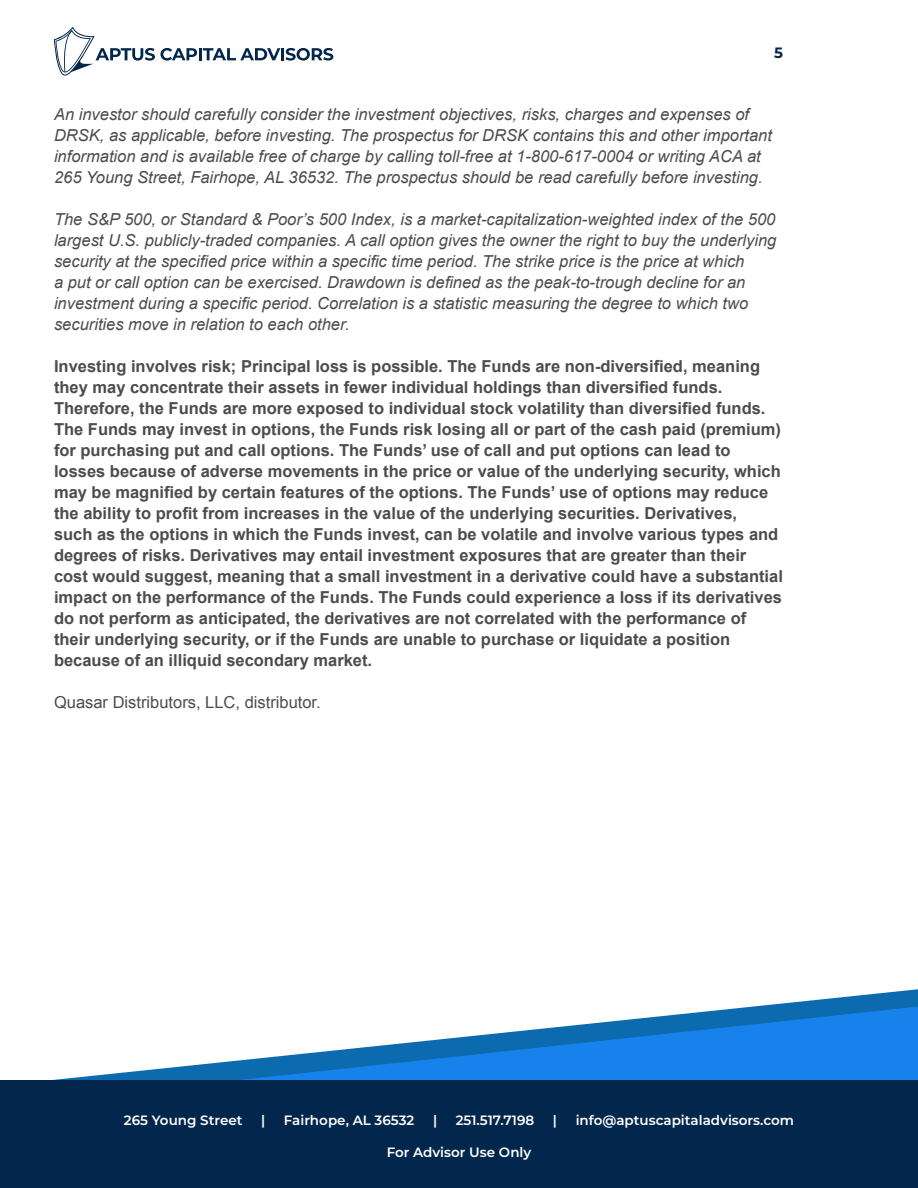
<style>
.page{position:relative;width:918px;height:1188px;background:#fff}
.page>*{position:absolute;margin:0;border:0;box-sizing:border-box;transform-origin:0 0}
.t1{font:700 16.5px/21px "Arial";color:#4c4c4c}
.t2{font:italic 16.5px/21px "Arial";color:#4c4c4c}
.t3{font:16.5px "Arial";color:#4c4c4c}
.t4{font:700 15px "Montserrat";color:#03274c}
.t5{font:600 13.5px "Montserrat";color:#fff}
</style>
<div class="page">
<svg style="left:54px;top:27px;width:279px;height:49px"></svg>
<div style="left:0;top:1080px;width:918px;height:108px;background:#03274c"></div>
<svg style="left:53px;top:989px;width:865px;height:91px"></svg>
<svg style="left:239px;top:1007px;width:679px;height:73px;fill:#1782eb"></svg>
<p class="t4" style="left:774px;top:42px;width:10px">5</p>
<p class="t2" style="left:54px;top:104px;width:720px">An investor should carefully consider the investment objectives, risks, charges and expenses of DRSK, as applicable, before investing. The prospectus for DRSK contains this and other important information and is available free of charge by calling toll-free at 1-800-617-0004 or writing ACA at 265 Young Street, Fairhope, AL 36532. The prospectus should be read carefully before investing.</p>
<p class="t2" style="left:54px;top:209px;width:724px">The S&amp;P 500, or Standard &amp; Poor’s 500 Index, is a market-capitalization-weighted index of the 500 largest U.S. publicly-traded companies. A call option gives the owner the right to buy the underlying security at the specified price within a specific time period. The strike price is the price at which<br>a put or call option can be exercised. Drawdown is defined as the peak-to-trough decline for an investment during a specific period. Correlation is a statistic measuring the degree to which two securities move in relation to each other.</p>
<p class="t1" style="left:54px;top:356px;width:730px">Investing involves risk; Principal loss is possible. The Funds are non-diversified, meaning they may concentrate their assets in fewer individual holdings than diversified funds.<br>Therefore, the Funds are more exposed to individual stock volatility than diversified funds.<br>The Funds may invest in options, the Funds risk losing all or part of the cash paid (premium) for purchasing put and call options. The Funds’ use of call and put options can lead to losses because of adverse movements in the price or value of the underlying security, which may be magnified by certain features of the options. The Funds’ use of options may reduce the ability to profit from increases in the value of the underlying securities. Derivatives,<br>such as the options in which the Funds invest, can be volatile and involve various types and degrees of risks. Derivatives may entail investment exposures that are greater than their cost would suggest, meaning that a small investment in a derivative could have a substantial impact on the performance of the Funds. The Funds could experience a loss if its derivatives do not perform as anticipated, the derivatives are not correlated with the performance of their underlying security, or if the Funds are unable to purchase or liquidate a position because of an illiquid secondary market.</p>
<p class="t3" style="left:54px;top:691px;width:268px">Quasar Distributors, LLC, distributor.</p>
<p class="t5" style="left:124px;top:1110px;width:120px">265 Young Street</p>
<p class="t5" style="left:261px;top:1110px;width:6px">|</p>
<p class="t5" style="left:284px;top:1110px;width:132px">Fairhope, AL 36532</p>
<p class="t5" style="left:433px;top:1110px;width:6px">|</p>
<p class="t5" style="left:456px;top:1110px;width:80px">251.517.7198</p>
<p class="t5" style="left:553px;top:1110px;width:6px">|</p>
<p class="t5" style="left:576px;top:1110px;width:220px">info@aptuscapitaladvisors.com</p>
<p class="t5" style="left:387px;top:1142px;width:146px">For Advisor Use Only</p>
</div>
